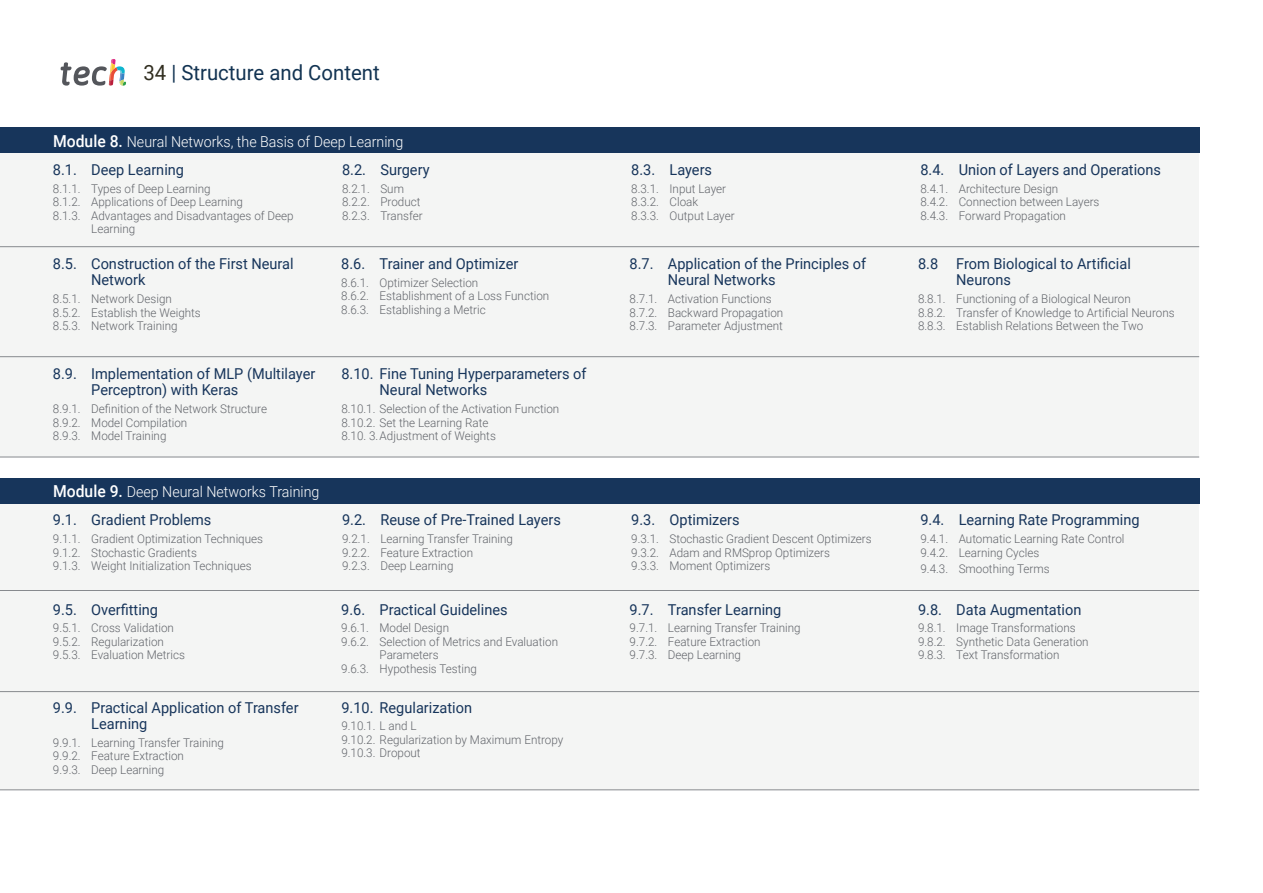
<style>
.page{position:relative;width:1263px;height:893px;background:#fff}
.page>*{position:absolute;margin:0;border:0;box-sizing:border-box;transform-origin:0 0}
.t1{font:21px "Roboto";color:#123352}
.t2{font:15px/16.5px "Roboto";color:#17355b}
.t3{font:300 15px/28.5px "Roboto";color:#fff;scale:.95 1}
.t4{font:300 12px/13.5px "Roboto";color:#61646a}
.s1{color:#312e20}
.s2{font-weight:500;font-size:16.5px}
.s3{font-weight:400;color:#17355b}
</style>
<div class="page">
<div style="left:0;top:153px;width:1199px;height:304px;background:#f4f5f4"></div>
<div style="left:0;top:128px;width:1199px;height:25px;background:#17355b"></div>
<hr style="left:0;top:246px;width:1199px;height:1px;background:#878a8e">
<hr style="left:0;top:356px;width:1199px;height:1px;background:#878a8e">
<div style="left:0;top:503px;width:1199px;height:287px;background:#f4f5f4"></div>
<div style="left:0;top:478px;width:1199px;height:26px;background:#17355b"></div>
<hr style="left:0;top:590px;width:1199px;height:1px;background:#878a8e">
<hr style="left:0;top:691px;width:1199px;height:1px;background:#878a8e">
<hr style="left:0;top:457px;width:1199px;height:1px;background:#878a8e">
<hr style="left:0;top:790px;width:1199px;height:1px;background:#878a8e">
<svg style="left:61px;top:59px;width:65px;height:27px"></svg>
<h1 class="t1" style="left:144px;top:57px;width:238px"><span class="s1">34</span> | Structure and Content</h1>
<p class="t3" style="left:53px;top:126px;width:370px"><span class="s2">Module 8.</span> Neural Networks, the Basis of Deep Learning<br><span class="s3">8.1. Deep Learning</span></p>
<p class="t4" style="left:53px;top:181px;width:159px">8.1.1. Types of Deep Learning</p>
<p class="t4" style="left:53px;top:195px;width:192px">8.1.2. Applications of Deep Learning</p>
<p class="t4" style="left:53px;top:208px;width:242px">8.1.3. Advantages and Disadvantages of Deep</p>
<p class="t4" style="left:91px;top:222px;width:46px">Learning</p>
<p class="t2" style="left:342px;top:161px;width:89px">8.2. Surgery</p>
<p class="t4" style="left:342px;top:181px;width:82px">8.2.1. Sum<br>8.2.2. Product<br>8.2.3. Transfer</p>
<p class="t2" style="left:91px;top:255px;width:204px;text-indent:-38px">8.5. Construction of the First Neural<br>Network</p>
<p class="t4" style="left:53px;top:292px;width:149px">8.5.1. Network Design<br>8.5.2. Establish the Weights<br>8.5.3. Network Training</p>
<p class="t2" style="left:91px;top:365px;width:226px;text-indent:-38px">8.9. Implementation of MLP (Multilayer<br>Perceptron) with Keras</p>
<p class="t4" style="left:53px;top:402px;width:216px">8.9.1. Definition of the Network Structure<br>8.9.2. Model Compilation<br>8.9.3. Model Training</p>
<p class="t3" style="left:53px;top:477px;width:282px"><span class="s2">Module 9.</span> Deep Neural Networks Training<br><span class="s3">9.1. Gradient Problems</span></p>
<p class="t4" style="left:53px;top:532px;width:212px">9.1.1. Gradient Optimization Techniques<br>9.1.2. Stochastic Gradients<br>9.1.3. Weight Initialization Techniques</p>
<p class="t2" style="left:53px;top:601px;width:107px">9.5. Overfitting</p>
<p class="t4" style="left:53px;top:621px;width:134px">9.5.1. Cross Validation<br>9.5.2. Regularization<br>9.5.3. Evaluation Metrics</p>
<p class="t2" style="left:91px;top:698px;width:209px;text-indent:-38px">9.9. Practical Application of Transfer<br>Learning</p>
<p class="t4" style="left:53px;top:735px;width:172px">9.9.1. Learning Transfer Training<br>9.9.2. Feature Extraction<br>9.9.3. Deep Learning</p>
<p class="t2" style="left:341px;top:255px;width:178px">8.6. Trainer and Optimizer</p>
<p class="t4" style="left:341px;top:275px;width:209px">8.6.1. Optimizer Selection<br>8.6.2. Establishment of a Loss Function<br>8.6.3. Establishing a Metric</p>
<p class="t2" style="left:380px;top:365px;width:209px;text-indent:-38px">8.10. Fine Tuning Hyperparameters of<br>Neural Networks</p>
<p class="t4" style="left:341px;top:402px;width:219px">8.10.1. Selection of the Activation Function<br>8.10.2. Set the Learning Rate<br>8.10. 3.Adjustment of Weights</p>
<p class="t2" style="left:342px;top:511px;width:220px">9.2. Reuse of Pre-Trained Layers</p>
<p class="t4" style="left:342px;top:532px;width:172px">9.2.1. Learning Transfer Training<br>9.2.2. Feature Extraction<br>9.2.3. Deep Learning</p>
<p class="t2" style="left:341px;top:601px;width:168px">9.6. Practical Guidelines</p>
<p class="t4" style="left:341px;top:621px;width:109px">9.6.1. Model Design</p>
<p class="t4" style="left:341px;top:634px;width:218px">9.6.2. Selection of Metrics and Evaluation</p>
<p class="t4" style="left:380px;top:648px;width:61px">Parameters</p>
<p class="t4" style="left:341px;top:661px;width:137px">9.6.3. Hypothesis Testing</p>
<p class="t2" style="left:341px;top:698px;width:132px">9.10. Regularization</p>
<p class="t4" style="left:341px;top:719px;width:224px">9.10.1. L and L<br>9.10.2. Regularization by Maximum Entropy<br>9.10.3. Dropout</p>
<p class="t2" style="left:631px;top:161px;width:82px">8.3. Layers</p>
<p class="t4" style="left:631px;top:181px;width:105px">8.3.1. Input Layer<br>8.3.2. Cloak<br>8.3.3. Output Layer</p>
<p class="t2" style="left:668px;top:255px;width:200px;text-indent:-38px">8.7. Application of the Principles of<br>Neural Networks</p>
<p class="t4" style="left:630px;top:292px;width:155px">8.7.1. Activation Functions<br>8.7.2. Backward Propagation<br>8.7.3. Parameter Adjustment</p>
<p class="t2" style="left:631px;top:511px;width:110px">9.3. Optimizers</p>
<p class="t4" style="left:631px;top:532px;width:242px">9.3.1. Stochastic Gradient Descent Optimizers<br>9.3.2. Adam and RMSprop Optimizers<br>9.3.3. Moment Optimizers</p>
<p class="t2" style="left:630px;top:601px;width:153px">9.7. Transfer Learning</p>
<p class="t4" style="left:630px;top:621px;width:172px">9.7.1. Learning Transfer Training<br>9.7.2. Feature Extraction<br>9.7.3. Deep Learning</p>
<p class="t2" style="left:920px;top:161px;width:242px">8.4. Union of Layers and Operations</p>
<p class="t4" style="left:920px;top:181px;width:181px">8.4.1. Architecture Design<br>8.4.2. Connection between Layers<br>8.4.3. Forward Propagation</p>
<p class="t2" style="left:956px;top:255px;width:176px;text-indent:-38px">8.8 From Biological to Artificial<br>Neurons</p>
<p class="t4" style="left:918px;top:292px;width:258px">8.8.1. Functioning of a Biological Neuron<br>8.8.2. Transfer of Knowledge to Artificial Neurons<br>8.8.3. Establish Relations Between the Two</p>
<p class="t2" style="left:920px;top:511px;width:221px">9.4. Learning Rate Programming</p>
<p class="t4" style="left:920px;top:532px;width:206px">9.4.1. Automatic Learning Rate Control<br>9.4.2. Learning Cycles</p>
<p class="t4" style="left:920px;top:562px;width:131px">9.4.3. Smoothing Terms</p>
<p class="t2" style="left:918px;top:601px;width:165px">9.8. Data Augmentation</p>
<p class="t4" style="left:918px;top:621px;width:172px">9.8.1. Image Transformations<br>9.8.2. Synthetic Data Generation<br>9.8.3. Text Transformation</p>
</div>
